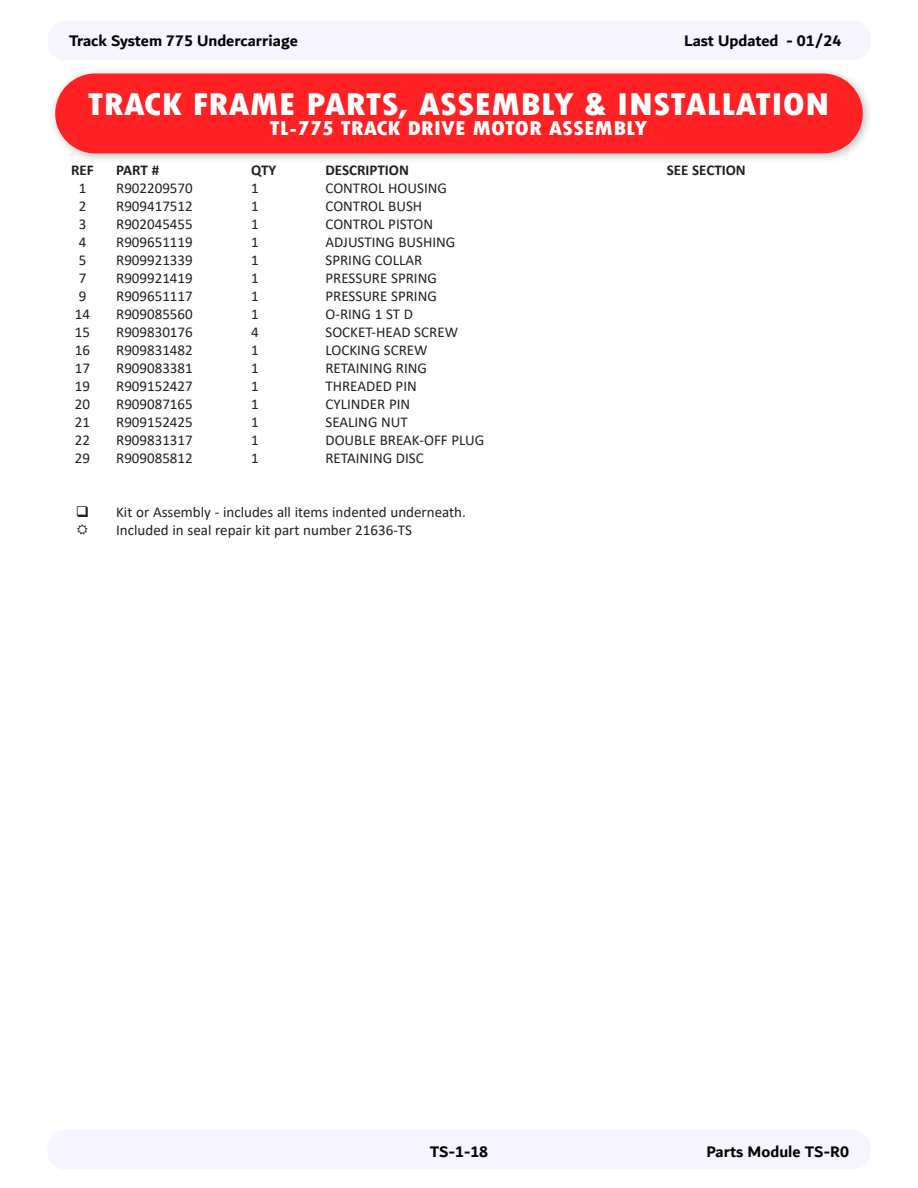
<style>
.page{position:relative;width:918px;height:1188px;background:#fff}
.page>*{position:absolute;margin:0;border:0;box-sizing:border-box;transform-origin:0 0}
.Heading_-_Parts_List{font:800 condensed 33px "Tw Cen";color:#fff;scale:1.2 1}
.Heading_-_Parts_List-2{font:800 condensed 21px "Tw Cen";color:#fff;scale:1.2 1}
.t1{font:700 16.5px "Dubai";color:#040503}
.t2{font:15px "Calibri";color:#231f20}
.t3{font:700 15px "Calibri";color:#231f20}
</style>
<div class="page">
<div style="left:48px;top:21px;width:822px;height:39px;background:#f6f5ff;border-radius:18px"></div>
<div style="left:48px;top:1130px;width:822px;height:40px;background:#f6f5ff;border-radius:18px"></div>
<div style="left:49px;top:67px;width:824px;height:97px;background:#231f20;opacity:.28"></div>
<div style="left:55px;top:74px;width:808px;height:79px;background:#ff2124;border-radius:40px"></div>
<p class="t1" style="left:69px;top:31px;width:230px">Track System 775 Undercarriage</p>
<p class="t1" style="left:684px;top:31px;width:159px">Last Updated - 01/24</p>
<p class="Heading_-_Parts_List" style="left:88px;top:85px;width:620px">TRACK FRAME PARTS, ASSEMBLY &amp; INSTALLATION</p>
<p class="Heading_-_Parts_List-2" style="left:270px;top:115px;width:316px">TL-775 TRACK DRIVE MOTOR ASSEMBLY</p>
<p class="t3" style="left:71px;top:160px;width:24px">REF</p>
<p class="t3" style="left:116px;top:160px;width:44px">PART #</p>
<p class="t3" style="left:251px;top:160px;width:27px">QTY</p>
<p class="t3" style="left:325px;top:160px;width:85px">DESCRIPTION</p>
<p class="t3" style="left:667px;top:160px;width:81px">SEE SECTION</p>
<p class="t2" style="left:79px;top:178px;width:9px">1</p>
<p class="t2" style="left:116px;top:178px;width:78px">R902209570</p>
<p class="t2" style="left:251px;top:178px;width:9px">1</p>
<p class="t2" style="left:325px;top:178px;width:123px">CONTROL HOUSING</p>
<p class="t2" style="left:79px;top:196px;width:9px">2</p>
<p class="t2" style="left:116px;top:196px;width:78px">R909417512</p>
<p class="t2" style="left:251px;top:196px;width:9px">1</p>
<p class="t2" style="left:325px;top:196px;width:98px">CONTROL BUSH</p>
<p class="t2" style="left:79px;top:214px;width:9px">3</p>
<p class="t2" style="left:116px;top:214px;width:78px">R902045455</p>
<p class="t2" style="left:251px;top:214px;width:9px">1</p>
<p class="t2" style="left:325px;top:214px;width:109px">CONTROL PISTON</p>
<p class="t2" style="left:79px;top:232px;width:9px">4</p>
<p class="t2" style="left:116px;top:232px;width:78px">R909651119</p>
<p class="t2" style="left:251px;top:232px;width:9px">1</p>
<p class="t2" style="left:325px;top:232px;width:131px">ADJUSTING BUSHING</p>
<p class="t2" style="left:79px;top:250px;width:9px">5</p>
<p class="t2" style="left:116px;top:250px;width:78px">R909921339</p>
<p class="t2" style="left:251px;top:250px;width:9px">1</p>
<p class="t2" style="left:325px;top:250px;width:98px">SPRING COLLAR</p>
<p class="t2" style="left:79px;top:268px;width:9px">7</p>
<p class="t2" style="left:116px;top:268px;width:78px">R909921419</p>
<p class="t2" style="left:251px;top:268px;width:9px">1</p>
<p class="t2" style="left:325px;top:268px;width:113px">PRESSURE SPRING</p>
<p class="t2" style="left:79px;top:286px;width:9px">9</p>
<p class="t2" style="left:116px;top:286px;width:78px">R909651117</p>
<p class="t2" style="left:251px;top:286px;width:9px">1</p>
<p class="t2" style="left:325px;top:286px;width:113px">PRESSURE SPRING</p>
<p class="t2" style="left:75px;top:304px;width:17px">14</p>
<p class="t2" style="left:116px;top:304px;width:78px">R909085560</p>
<p class="t2" style="left:251px;top:304px;width:9px">1</p>
<p class="t2" style="left:325px;top:304px;width:89px">O-RING 1 ST D</p>
<p class="t2" style="left:75px;top:322px;width:17px">15</p>
<p class="t2" style="left:116px;top:322px;width:78px">R909830176</p>
<p class="t2" style="left:251px;top:322px;width:9px">4</p>
<p class="t2" style="left:325px;top:322px;width:134px">SOCKET-HEAD SCREW</p>
<p class="t2" style="left:75px;top:340px;width:17px">16</p>
<p class="t2" style="left:116px;top:340px;width:78px">R909831482</p>
<p class="t2" style="left:251px;top:340px;width:9px">1</p>
<p class="t2" style="left:325px;top:340px;width:104px">LOCKING SCREW</p>
<p class="t2" style="left:75px;top:358px;width:17px">17</p>
<p class="t2" style="left:116px;top:358px;width:78px">R909083381</p>
<p class="t2" style="left:251px;top:358px;width:9px">1</p>
<p class="t2" style="left:325px;top:358px;width:103px">RETAINING RING</p>
<p class="t2" style="left:75px;top:376px;width:17px">19</p>
<p class="t2" style="left:116px;top:376px;width:78px">R909152427</p>
<p class="t2" style="left:251px;top:376px;width:9px">1</p>
<p class="t2" style="left:325px;top:376px;width:93px">THREADED PIN</p>
<p class="t2" style="left:75px;top:394px;width:17px">20</p>
<p class="t2" style="left:116px;top:394px;width:78px">R909087165</p>
<p class="t2" style="left:251px;top:394px;width:9px">1</p>
<p class="t2" style="left:325px;top:394px;width:86px">CYLINDER PIN</p>
<p class="t2" style="left:75px;top:412px;width:17px">21</p>
<p class="t2" style="left:116px;top:412px;width:78px">R909152425</p>
<p class="t2" style="left:251px;top:412px;width:9px">1</p>
<p class="t2" style="left:325px;top:412px;width:84px">SEALING NUT</p>
<p class="t2" style="left:75px;top:430px;width:17px">22</p>
<p class="t2" style="left:116px;top:430px;width:78px">R909831317</p>
<p class="t2" style="left:251px;top:430px;width:9px">1</p>
<p class="t2" style="left:325px;top:430px;width:160px">DOUBLE BREAK-OFF PLUG</p>
<p class="t2" style="left:75px;top:448px;width:17px">29</p>
<p class="t2" style="left:116px;top:448px;width:78px">R909085812</p>
<p class="t2" style="left:251px;top:448px;width:9px">1</p>
<p class="t2" style="left:325px;top:448px;width:100px">RETAINING DISC</p>
<p class="t2" style="left:76px;top:502px;width:392px">❑ Kit or Assembly - includes all items indented underneath.</p>
<p class="t2" style="left:116px;top:520px;width:297px">Included in seal repair kit part number 21636-TS</p>
<p class="t1" style="left:430px;top:1141px;width:60px">TS-1-18</p>
<p class="t1" style="left:706px;top:1141px;width:144px">Parts Module TS-R0</p>
</div>
